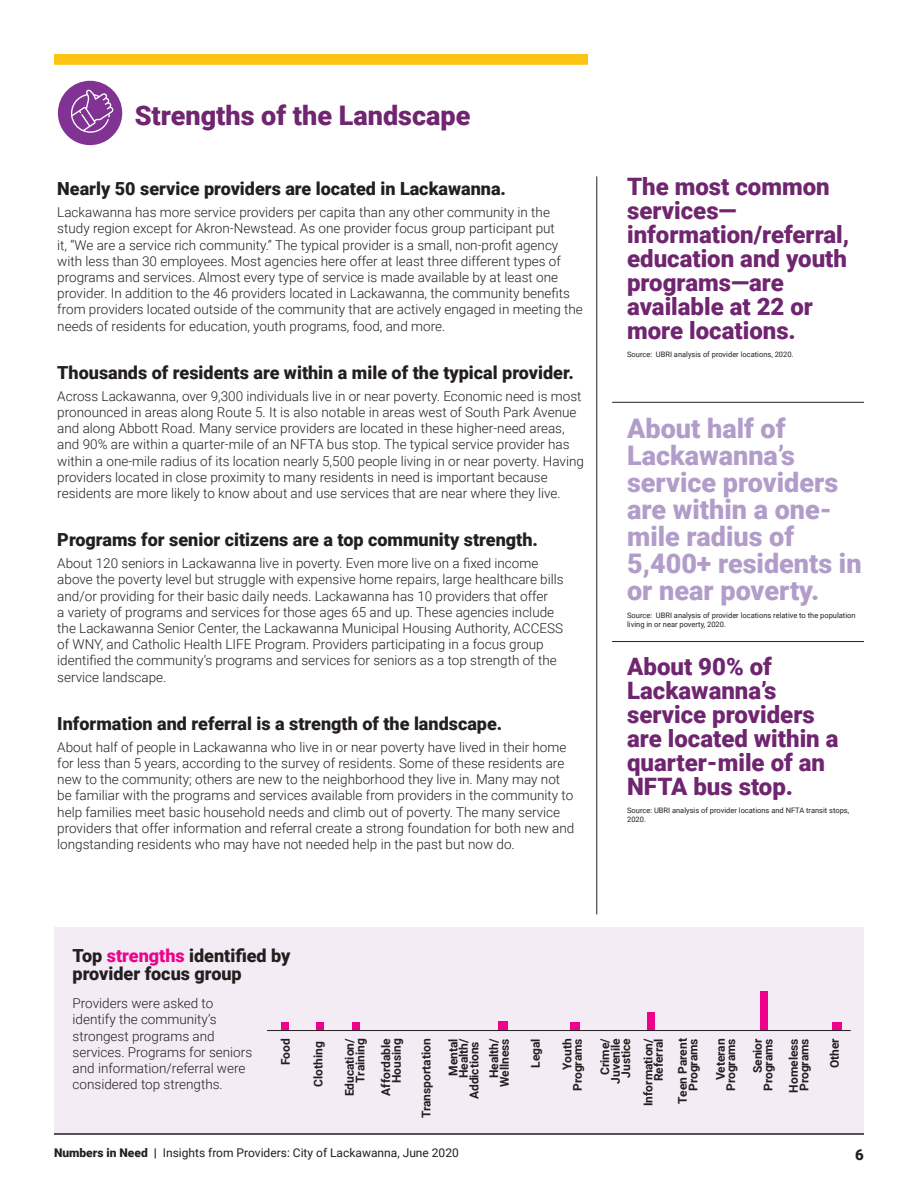
<style>
.page{position:relative;width:918px;height:1188px;background:#fff}
.page>*{position:absolute;margin:0;border:0;box-sizing:border-box;transform-origin:0 0}
.t1{font:900 27px/27px "Roboto";color:#b29dca}
.t2{font:900 27px "Roboto";color:#6f256f}
.t3{font:900 24px/24px "Roboto";color:#6f256f}
.t4{font:900 18px/18px "Roboto";color:#231f20}
.t5{font:900 15px "Roboto";color:#231f20}
.t6{font:300 13.5px/16.2px "Roboto";color:#231f20}
.t7{font:700 12px/10.5px "Roboto";color:#231f20;text-align:right}
.t8{font:12px "Roboto";color:#231f20}
.t9{font:7.5px/9px "Roboto";color:#231f20}
.s1{color:#ed028c}
.s2{font-weight:900}
</style>
<div class="page">
<hr style="left:54px;top:1133px;width:810px;height:2px;background:#231f20">
<div style="left:54px;top:54px;width:534px;height:11px;background:#fec413"></div>
<hr style="left:596px;top:176px;width:1px;height:738px;background:#231f20">
<svg style="left:58px;top:81px;width:64px;height:64px"></svg>
<hr style="left:612px;top:402px;width:252px;height:1px;background:#231f20">
<hr style="left:612px;top:641px;width:252px;height:1px;background:#231f20">
<div style="left:54px;top:927px;width:810px;height:207px;background:#f3ecf4"></div>
<div style="left:282px;top:1022px;width:7px;height:9px;background:#ed028c"></div>
<div style="left:352px;top:1022px;width:8px;height:9px;background:#ed028c"></div>
<div style="left:760px;top:991px;width:8px;height:39px;background:#ed028c"></div>
<div style="left:498px;top:1021px;width:9px;height:10px;background:#ed028c"></div>
<div style="left:570px;top:1022px;width:9px;height:9px;background:#ed028c"></div>
<div style="left:316px;top:1022px;width:8px;height:9px;background:#ed028c"></div>
<div style="left:647px;top:1012px;width:7px;height:19px;background:#ed028c"></div>
<div style="left:832px;top:1022px;width:9px;height:9px;background:#ed028c"></div>
<hr style="left:267px;top:1030px;width:584px;height:1px;background:#231f20">
<p class="t2" style="left:135px;top:96px;width:337px">Strengths of the Landscape</p>
<p class="t4" style="left:57px;top:179px;width:450px">Nearly 50 service providers are located in Lackawanna.</p>
<p class="t6" style="left:57px;top:204px;width:527px">Lackawanna has more service providers per capita than any other community in the study region except for Akron-Newstead. As one provider focus group participant put<br>it, “We are a service rich community.” The typical provider is a small, non-profit agency with less than 30 employees. Most agencies here offer at least three different types of programs and services. Almost every type of service is made available by at least one provider. In addition to the 46 providers located in Lackawanna, the community benefits from providers located outside of the community that are actively engaged in meeting the needs of residents for education, youth programs, food, and more.</p>
<p class="t4" style="left:57px;top:363px;width:518px">Thousands of residents are within a mile of the typical provider.</p>
<p class="t6" style="left:57px;top:387px;width:528px">Across Lackawanna, over 9,300 individuals live in or near poverty. Economic need is most pronounced in areas along Route 5. It is also notable in areas west of South Park Avenue and along Abbott Road. Many service providers are located in these higher-need areas, and 90% are within a quarter-mile of an NFTA bus stop. The typical service provider has within a one-mile radius of its location nearly 5,500 people living in or near poverty. Having providers located in close proximity to many residents in need is important because residents are more likely to know about and use services that are near where they live.</p>
<p class="t4" style="left:57px;top:530px;width:482px">Programs for senior citizens are a top community strength.</p>
<p class="t6" style="left:57px;top:555px;width:508px">About 120 seniors in Lackawanna live in poverty. Even more live on a fixed income above the poverty level but struggle with expensive home repairs, large healthcare bills and/or providing for their basic daily needs. Lackawanna has 10 providers that offer<br>a variety of programs and services for those ages 65 and up. These agencies include the Lackawanna Senior Center, the Lackawanna Municipal Housing Authority, ACCESS of WNY, and Catholic Health LIFE Program. Providers participating in a focus group identified the community’s programs and services for seniors as a top strength of the service landscape.</p>
<p class="t4" style="left:57px;top:714px;width:447px">Information and referral is a strength of the landscape.</p>
<p class="t6" style="left:57px;top:738px;width:519px">About half of people in Lackawanna who live in or near poverty have lived in their home for less than 5 years, according to the survey of residents. Some of these residents are new to the community; others are new to the neighborhood they live in. Many may not be familiar with the programs and services available from providers in the community to help families meet basic household needs and climb out of poverty. The many service providers that offer information and referral create a strong foundation for both new and longstanding residents who may have not needed help in the past but now do.</p>
<p class="t4" style="left:73px;top:946px;width:220px">Top <span class="s1">strengths</span> identified by provider focus group</p>
<p class="t3" style="left:627px;top:173px;width:224px">The most common services— information/referral, education and youth programs—are available at 22 or more locations.</p>
<p class="t9" style="left:627px;top:349px;width:168px">Source: UBRI analysis of provider locations, 2020.</p>
<p class="t1" style="left:627px;top:413px;width:236px">About half of<br>Lackawanna’s service providers are within a one&shy;mile radius of<br>5,400+ residents in or near poverty.</p>
<p class="t9" style="left:627px;top:610px;width:230px">Source: UBRI analysis of provider locations relative to the population living in or near poverty, 2020.</p>
<p class="t3" style="left:627px;top:653px;width:213px">About 90% of<br>Lackawanna’s service providers are located within a quarter-mile of an<br>NFTA bus stop.</p>
<p class="t9" style="left:627px;top:805px;width:224px">Source: UBRI analysis of provider locations and NFTA transit stops,<br>2020.</p>
<p class="t6" style="left:73px;top:995px;width:181px">Providers were asked to identify the community’s strongest programs and services. Programs for seniors and information/referral were considered top strengths.</p>
<p class="t7" style="left:280px;top:1065px;width:28px;rotate:-90deg">Food</p>
<p class="t7" style="left:829px;top:1068px;width:31px;rotate:-90deg">Other</p>
<p class="t7" style="left:312px;top:1087px;width:47px;rotate:-90deg">Clothing</p>
<p class="t7" style="left:344px;top:1096px;width:60px;rotate:-90deg">Education/<br>Training</p>
<p class="t7" style="left:380px;top:1096px;width:59px;rotate:-90deg">Affordable<br>Housing</p>
<p class="t7" style="left:420px;top:1118px;width:82px;rotate:-90deg">Transportation</p>
<p class="t7" style="left:447px;top:1099px;width:63px;rotate:-90deg">Mental<br>Health/<br>Addictions</p>
<p class="t7" style="left:488px;top:1087px;width:50px;rotate:-90deg">Health/<br>Wellness</p>
<p class="t7" style="left:530px;top:1068px;width:31px;rotate:-90deg">Legal</p>
<p class="t7" style="left:561px;top:1091px;width:54px;rotate:-90deg">Youth<br>Programs</p>
<p class="t7" style="left:599px;top:1084px;width:47px;rotate:-90deg">Crime/<br>Juvenile<br>Justice</p>
<p class="t7" style="left:642px;top:1106px;width:69px;rotate:-90deg">Information/<br>Referral</p>
<p class="t7" style="left:677px;top:1104px;width:67px;rotate:-90deg">Teen Parent<br>Programs</p>
<p class="t7" style="left:715px;top:1091px;width:54px;rotate:-90deg">Veteran<br>Programs</p>
<p class="t7" style="left:752px;top:1091px;width:54px;rotate:-90deg">Senior<br>Programs</p>
<p class="t7" style="left:788px;top:1093px;width:56px;text-align:left;rotate:-90deg">Homeless<br>Programs</p>
<p class="t8" style="left:54px;top:1145px;width:406px"><span class="s2">Numbers in Need |</span> Insights from Providers: City of Lackawanna, June 2020</p>
<p class="t5" style="left:855px;top:1144px;width:10px">6</p>
</div>
